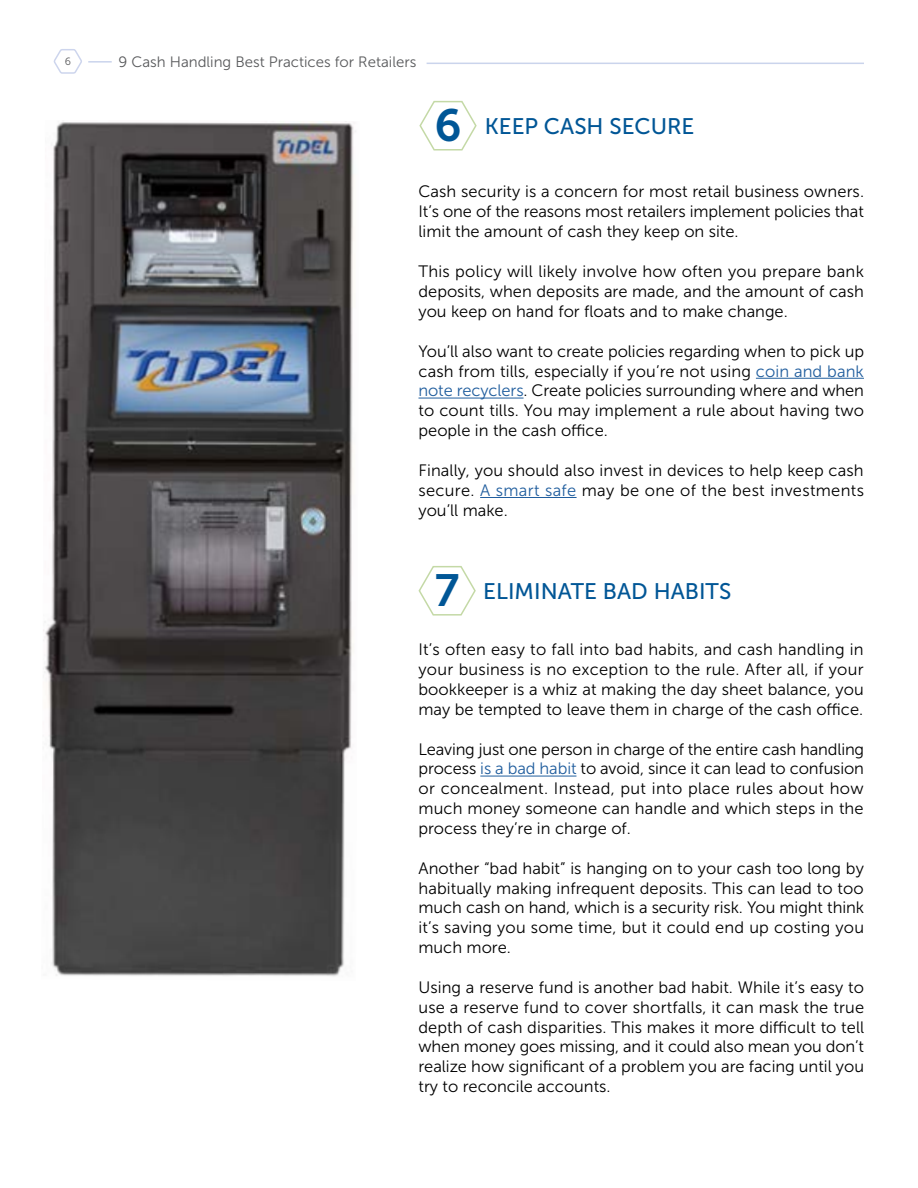
<style>
.page{position:relative;width:918px;height:1188px;background:#fff}
.page>*{position:absolute;margin:0;border:0;box-sizing:border-box;transform-origin:0 0}
.t1{font:45px "Museo Sans 700";color:#005696}
.t2{font:22.5px "Museo Sans 500";color:#005696}
.t3{font:16.5px/19.8px "Museo Sans 300";color:#000;text-align:justify}
.t4{font:15px "Museo Sans 300";color:#58595b}
.t5{font:10.5px "Museo Sans 300";color:#58595b}
.s1{color:#215e9e}
</style>
<div class="page">
<hr style="left:88px;top:61px;width:24px;height:2px;background:#cad4ec">
<hr style="left:427px;top:63px;width:437px;height:1px;background:#cad4ec">
<svg style="left:53px;top:49px;width:29px;height:25px"></svg>
<img style="left:43px;top:121px;width:313px;height:856px">
<hr style="left:756px;top:378px;width:108px;height:1px;background:#215e9e">
<hr style="left:418px;top:398px;width:106px;height:1px;background:#215e9e">
<hr style="left:480px;top:497px;width:97px;height:1px;background:#215e9e">
<hr style="left:480px;top:776px;width:96px;height:1px;background:#215e9e">
<svg style="left:419px;top:100px;width:58px;height:51px"></svg>
<svg style="left:418px;top:566px;width:58px;height:50px"></svg>
<p class="t5" style="left:65px;top:56px;width:8px">6</p>
<p class="t4" style="left:119px;top:54px;width:299px">9 Cash Handling Best Practices for Retailers</p>
<h1 class="t1" style="left:434px;top:100px;width:29px">6</h1>
<h2 class="t2" style="left:485px;top:113px;width:211px">KEEP CASH SECURE</h2>
<p class="t3" style="left:418px;top:182px;width:447px">Cash security is a concern for most retail business owners.<br>It’s one of the reasons most retailers implement policies that limit the amount of cash they keep on site.</p>
<p class="t3" style="left:418px;top:262px;width:447px">This policy will likely involve how often you prepare bank deposits, when deposits are made, and the amount of cash you keep on hand for floats and to make change.</p>
<p class="t3" style="left:418px;top:341px;width:447px">You’ll also want to create policies regarding when to pick up cash from tills, especially if you’re not using <span class="s1">coin and bank note recyclers</span>. Create policies surrounding where and when to count tills. You may implement a rule about having two people in the cash office.</p>
<p class="t3" style="left:418px;top:461px;width:447px">Finally, you should also invest in devices to help keep cash secure. <span class="s1">A smart safe</span> may be one of the best investments you’ll make.</p>
<h1 class="t1" style="left:435px;top:565px;width:26px">7</h1>
<h2 class="t2" style="left:483px;top:579px;width:249px">ELIMINATE BAD HABITS</h2>
<p class="t3" style="left:418px;top:640px;width:447px">It’s often easy to fall into bad habits, and cash handling in your business is no exception to the rule. After all, if your bookkeeper is a whiz at making the day sheet balance, you may be tempted to leave them in charge of the cash office.</p>
<p class="t3" style="left:418px;top:739px;width:447px">Leaving just one person in charge of the entire cash handling process <span class="s1">is a bad habit</span> to avoid, since it can lead to confusion or concealment. Instead, put into place rules about how much money someone can handle and which steps in the process they’re in charge of.</p>
<p class="t3" style="left:418px;top:858px;width:447px">Another “bad habit” is hanging on to your cash too long by habitually making infrequent deposits. This can lead to too much cash on hand, which is a security risk. You might think it’s saving you some time, but it could end up costing you much more.</p>
<p class="t3" style="left:418px;top:978px;width:447px">Using a reserve fund is another bad habit. While it’s easy to use a reserve fund to cover shortfalls, it can mask the true depth of cash disparities. This makes it more difficult to tell when money goes missing, and it could also mean you don’t realize how significant of a problem you are facing until you try to reconcile accounts.</p>
</div>
